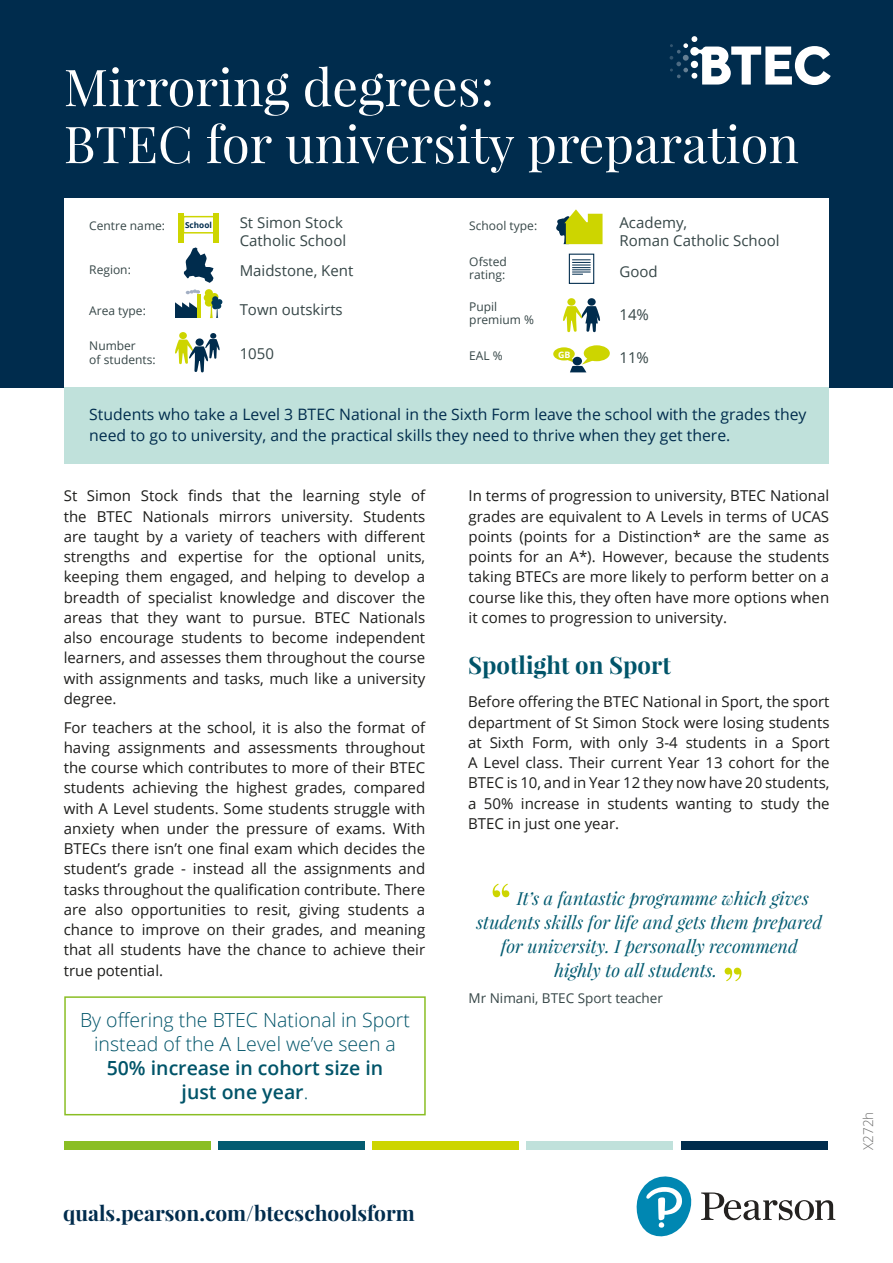
<style>
.page{position:relative;width:893px;height:1263px;background:#fff}
.page>*{position:absolute;margin:0;border:0;box-sizing:border-box;transform-origin:0 0}
.quote_in_italics{font:54px "Playfair Display";color:#cdd500}
.title_head{font:51px/57px "Playfair Display";color:#fff}
.case_study_Ahead{font:700 24px "Playfair Display";color:#005469}
.case_study_body{font:700 21px "Playfair Display";color:#002c4d}
.statement_text{font:300 19.5px/24px "Open Sans";color:#005469;text-align:center}
.quote_in_italics-2{font:italic 18px "Playfair Display";color:#035b71}
.description_panel_bo{font:15.75px/21px "Open Sans";color:#002c4d}
.case_study_body-2{font:15px/20.2px "Open Sans";color:#1d1d1b;text-align:justify}
.icon_panel_text{font:15px/18px "Open Sans";color:#364647}
.case_study_body-3{font:15px "Open Sans";color:#364647}
.icon_panel_text-2{font:13.5px "Open Sans";color:#364647}
.case_study_body-4{font:300 13.5px "Open Sans";color:#70706f}
.icon_chart_text{font:12px/13.5px "Open Sans";color:#364647}
.t1{font:700 8.85px "Open Sans";color:#fff}
.t2{font:700 8.25px "Open Sans";color:#002c4d}
.s1{font-weight:600}
</style>
<div class="page">
<div style="left:0;top:0;width:893px;height:388px;background:#002c4d"></div>
<div style="left:65px;top:198px;width:764px;height:195px;background:#fff"></div>
<svg style="left:556px;top:209px;width:46px;height:35px"></svg>
<svg style="left:175px;top:333px;width:45px;height:40px"></svg>
<div style="left:175px;top:308px;width:23px;height:10px;background:#002c4d"></div>
<svg style="left:175px;top:302px;width:22px;height:6px"></svg>
<hr style="left:197px;top:294px;width:4px;height:24px;background:#cdd500">
<svg style="left:186px;top:289px;width:14px;height:5px"></svg>
<div style="left:205px;top:289px;width:8px;height:8px;background:#cdd500;border-radius:50%"></div>
<div style="left:210px;top:293px;width:8px;height:8px;background:#cdd500;border-radius:50%"></div>
<div style="left:204px;top:294px;width:8px;height:8px;background:#cdd500;border-radius:50%"></div>
<div style="left:205px;top:299px;width:8px;height:8px;background:#cdd500;border-radius:50%"></div>
<svg style="left:210px;top:296px;width:12px;height:22px"></svg>
<div style="left:584px;top:345px;width:26px;height:16px;background:#cdd500;border-radius:50%"></div>
<div style="left:553px;top:347px;width:22px;height:13px;background:#cdd500;border-radius:50%"></div>
<svg style="left:566px;top:356px;width:29px;height:17px"></svg>
<svg style="left:178px;top:213px;width:41px;height:70px"></svg>
<div style="left:569px;top:254px;width:25px;height:30px;background:#fff;border:1px solid #002c4d"></div>
<svg style="left:572px;top:260px;width:19px;height:15px"></svg>
<div style="left:587px;top:298px;width:9px;height:8px;background:#002c4d;border-radius:50%"></div>
<div style="left:567px;top:298px;width:8px;height:8px;background:#cdd500;border-radius:50%"></div>
<svg style="left:563px;top:303px;width:37px;height:30px"></svg>
<svg style="left:670px;top:36px;width:161px;height:49px"></svg>
<svg style="left:701px;top:1192px;width:134px;height:28px"></svg>
<svg style="left:636px;top:1176px;width:56px;height:61px"></svg>
<div style="left:64px;top:388px;width:765px;height:76px;background:#c0e1db"></div>
<div style="left:64px;top:996px;width:362px;height:119px;border:2px solid #8abe24"></div>
<div style="left:64px;top:1141px;width:147px;height:9px;background:#8abe24"></div>
<div style="left:372px;top:1141px;width:146px;height:9px;background:#cdd500"></div>
<div style="left:218px;top:1141px;width:146px;height:9px;background:#035b71"></div>
<div style="left:526px;top:1141px;width:146px;height:9px;background:#c0e1db"></div>
<div style="left:681px;top:1141px;width:146px;height:9px;background:#002c4d"></div>
<p class="title_head" style="left:64px;top:58px;width:737px">Mirroring degrees:<br>BTEC for university preparation</p>
<p class="icon_chart_text" style="left:89px;top:219px;width:77px">Centre name:</p>
<p class="icon_chart_text" style="left:89px;top:263px;width:43px">Region:</p>
<p class="icon_chart_text" style="left:89px;top:303px;width:58px">Area type:</p>
<p class="icon_chart_text" style="left:89px;top:339px;width:68px">Number<br>of students:</p>
<p class="t2" style="left:185px;top:219px;width:28px">School</p>
<p class="icon_panel_text" style="left:240px;top:214px;width:108px">St Simon Stock<br>Catholic School</p>
<p class="case_study_body-3" style="left:240px;top:261px;width:115px">Maidstone, Kent</p>
<p class="case_study_body-3" style="left:240px;top:299px;width:105px">Town outskirts</p>
<p class="case_study_body-3" style="left:240px;top:344px;width:36px">1050</p>
<p class="t1" style="left:558px;top:348px;width:14px">GB</p>
<p class="icon_chart_text" style="left:469px;top:219px;width:69px">School type:</p>
<p class="icon_chart_text" style="left:469px;top:254px;width:39px">Ofsted rating:</p>
<p class="icon_chart_text" style="left:469px;top:299px;width:66px">Pupil premium %</p>
<p class="icon_chart_text" style="left:469px;top:348px;width:35px">EAL %</p>
<p class="icon_panel_text" style="left:619px;top:214px;width:162px">Academy,<br>Roman Catholic School</p>
<p class="icon_panel_text" style="left:619px;top:262px;width:40px">Good</p>
<p class="case_study_body-3" style="left:619px;top:304px;width:31px">14%</p>
<p class="case_study_body-3" style="left:619px;top:347px;width:31px">11%</p>
<p class="description_panel_bo" style="left:89px;top:404px;width:719px">Students who take a Level 3 BTEC National in the Sixth Form leave the school with the grades they need to go to university, and the practical skills they need to thrive when they get there.</p>
<p class="case_study_body-2" style="left:64px;top:485px;width:363px">St Simon Stock finds that the learning style of the BTEC Nationals mirrors university. Students are taught by a variety of teachers with different strengths and expertise for the optional units, keeping them engaged, and helping to develop a breadth of specialist knowledge and discover the areas that they want to pursue. BTEC Nationals also encourage students to become independent learners, and assesses them throughout the course with assignments and tasks, much like a university degree.</p>
<p class="case_study_body-2" style="left:64px;top:717px;width:363px">For teachers at the school, it is also the format of having assignments and assessments throughout the course which contributes to more of their BTEC students achieving the highest grades, compared with A Level students. Some students struggle with anxiety when under the pressure of exams. With BTECs there isn’t one final exam which decides the student’s grade - instead all the assignments and tasks throughout the qualification contribute. There are also opportunities to resit, giving students a chance to improve on their grades, and meaning that all students have the chance to achieve their true potential.</p>
<p class="statement_text" style="left:80px;top:1008px;width:331px">By offering the BTEC National in Sport instead of the A Level we’ve seen a<br><span class="s1">50% increase in cohort size in<br>just one year</span>.</p>
<p class="case_study_body" style="left:63px;top:1200px;width:353px">quals.pearson.com/btecschoolsform</p>
<p class="case_study_body-2" style="left:469px;top:485px;width:362px">In terms of progression to university, BTEC National grades are equivalent to A Levels in terms of UCAS points (points for a Distinction* are the same as points for an A*). However, because the students taking BTECs are more likely to perform better on a course like this, they often have more options when it comes to progression to university.</p>
<p class="case_study_Ahead" style="left:468px;top:650px;width:204px">Spotlight on Sport</p>
<p class="case_study_body-2" style="left:468px;top:691px;width:363px">Before offering the BTEC National in Sport, the sport department of St Simon Stock were losing students at Sixth Form, with only 3-4 students in a Sport A Level class. Their current Year 13 cohort for the BTEC is 10, and in Year 12 they now have 20 students, a 50% increase in students wanting to study the BTEC in just one year.</p>
<p class="quote_in_italics" style="left:490px;top:869px;width:24px">“</p>
<p class="quote_in_italics-2" style="left:517px;top:886px;width:294px">It’s a fantastic programme which gives</p>
<p class="quote_in_italics-2" style="left:476px;top:910px;width:347px">students skills for life and gets them prepared</p>
<p class="quote_in_italics-2" style="left:501px;top:934px;width:299px">for university. I personally recommend</p>
<p class="quote_in_italics-2" style="left:554px;top:958px;width:164px">highly to all students.</p>
<p class="icon_panel_text-2" style="left:469px;top:989px;width:196px">Mr Nimani, BTEC Sport teacher</p>
<p class="quote_in_italics" style="left:722px;top:953px;width:24px">”</p>
<p class="case_study_body-4" style="left:859px;top:1150px;width:40px;rotate:-90deg">X272h</p>
</div>
